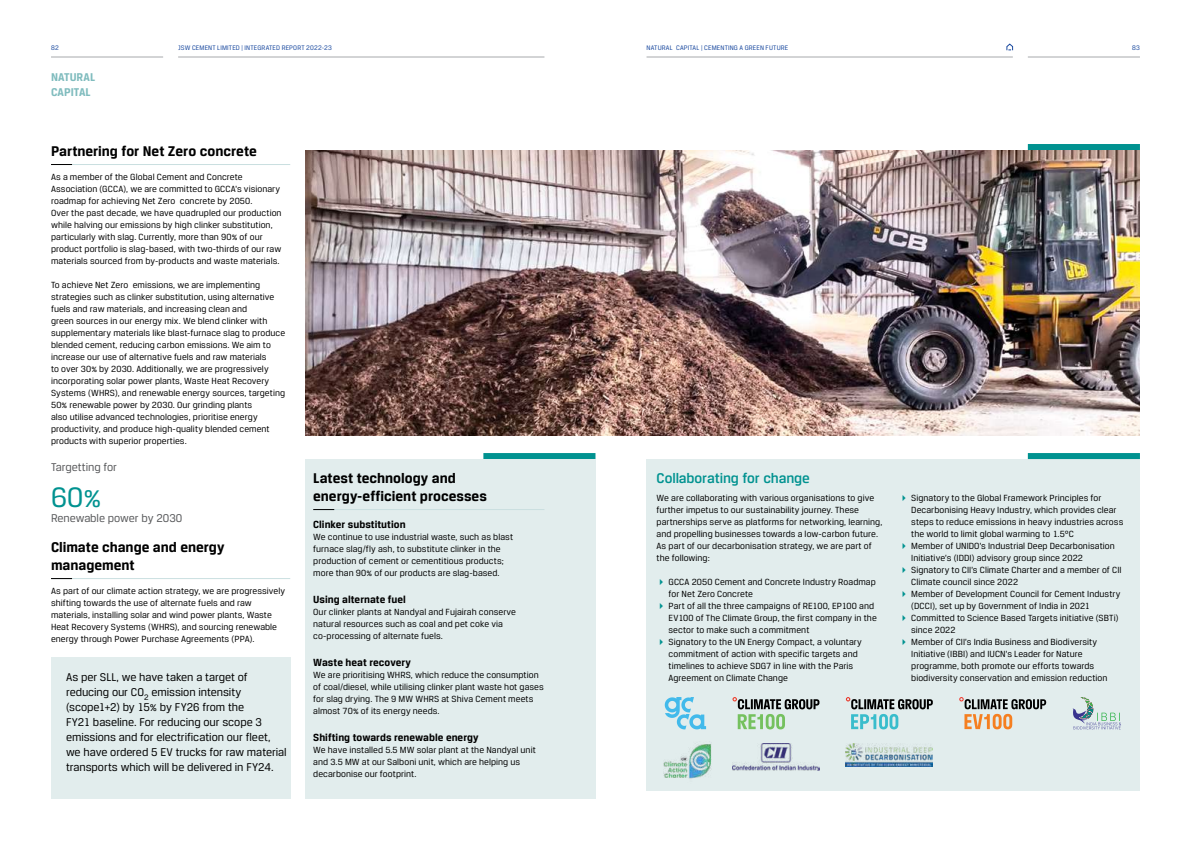
<style>
.page{position:relative;width:1191px;height:842px;background:#fff}
.page>*{position:absolute;margin:0;border:0;box-sizing:border-box;transform-origin:0 0}
.t1{font:30px "Breuer Text";color:#009290}
.t2{font:700 15px/18px "Breuer Text";color:#000}
.t3{font:500 15px "Breuer Text";letter-spacing:-.005em;color:#009290}
.t4{font:12px/15px "Breuer Text";letter-spacing:-.01em;color:#000}
.t5{font:12px "Breuer Text";letter-spacing:-.005em;color:#58595b}
.t6{font:700 12px/15px "Breuer Text";letter-spacing:.01em;color:#80bcbe}
.t7{font:700 11px "Breuer Text";letter-spacing:.005em;color:#000}
.t8{font:9.5px/12px "Breuer Text";letter-spacing:.005em;color:#000}
.t9{font:7px "Breuer Text";letter-spacing:.02em;color:#17479e}
</style>
<div class="page">
<svg style="left:51px;top:164px;width:239px;height:1px"></svg>
<svg style="left:51px;top:578px;width:239px;height:1px"></svg>
<div style="left:646px;top:459px;width:494px;height:331px;background:#e2eded"></div>
<div style="left:1027px;top:453px;width:113px;height:6px;background:#009290"></div>
<div style="left:483px;top:453px;width:112px;height:6px;background:#009290"></div>
<div style="left:305px;top:459px;width:290px;height:339px;background:#e2eded"></div>
<svg style="left:313px;top:509px;width:231px;height:1px"></svg>
<img style="left:305px;top:150px;width:835px;height:285px">
<div style="left:1027px;top:144px;width:113px;height:6px;background:#009290"></div>
<svg style="left:665px;top:697px;width:41px;height:32px"></svg>
<svg style="left:732px;top:697px;width:87px;height:32px"></svg>
<img style="left:732px;top:743px;width:87px;height:27px">
<svg style="left:1072px;top:697px;width:49px;height:32px"></svg>
<svg style="left:846px;top:697px;width:86px;height:32px"></svg>
<img style="left:846px;top:743px;width:86px;height:24px">
<svg style="left:959px;top:697px;width:87px;height:32px"></svg>
<img style="left:663px;top:744px;width:49px;height:35px">
<div style="left:51px;top:657px;width:239px;height:141px;background:#e2eded"></div>
<hr style="left:646px;top:57px;width:366px;height:1px;background:#a7a9ac">
<hr style="left:178px;top:57px;width:366px;height:1px;background:#a7a9ac">
<hr style="left:51px;top:57px;width:112px;height:1px;background:#a7a9ac">
<hr style="left:1027px;top:57px;width:113px;height:1px;background:#a7a9ac">
<svg style="left:1006px;top:43px;width:7px;height:8px"></svg>
<p class="t9" style="left:51px;top:44px;width:9px">82</p>
<p class="t9" style="left:178px;top:44px;width:155px">JSW CEMENT LIMITED | INTEGRATED REPORT 2022-23</p>
<p class="t9" style="left:646px;top:44px;width:139px">Natural capital | CEMENTING A GREEN FUTURE</p>
<p class="t9" style="left:1132px;top:44px;width:9px">83</p>
<p class="t6" style="left:51px;top:69px;width:46px">NATURAL<br>CAPITAL</p>
<h2 class="t2" style="left:51px;top:142px;width:207px">Partnering for Net Zero concrete</h2>
<p class="t8" style="left:51px;top:171px;width:232px">As a member of the Global Cement and Concrete Association (GCCA), we are committed to GCCA's visionary roadmap for achieving Net Zero concrete by 2050.<br>Over the past decade, we have quadrupled our production while halving our emissions by high clinker substitution, particularly with slag. Currently, more than 90% of our product portfolio is slag-based, with two-thirds of our raw materials sourced from by-products and waste materials.</p>
<p class="t8" style="left:51px;top:279px;width:236px">To achieve Net Zero emissions, we are implementing strategies such as clinker substitution, using alternative fuels and raw materials, and increasing clean and<br>green sources in our energy mix. We blend clinker with supplementary materials like blast-furnace slag to produce blended cement, reducing carbon emissions. We aim to increase our use of alternative fuels and raw materials<br>to over 30% by 2030. Additionally, we are progressively incorporating solar power plants, Waste Heat Recovery Systems (WHRS), and renewable energy sources, targeting 50% renewable power by 2030. Our grinding plants<br>also utilise advanced technologies, prioritise energy productivity, and produce high-quality blended cement products with superior properties.</p>
<p class="t5" style="left:51px;top:460px;width:67px">Targetting for</p>
<h1 class="t1" style="left:51px;top:481px;width:52px">60%</h1>
<p class="t5" style="left:51px;top:511px;width:133px">Renewable power by 2030</p>
<h2 class="t2" style="left:51px;top:538px;width:175px">Climate change and energy management</h2>
<p class="t8" style="left:51px;top:585px;width:236px">As part of our climate action strategy, we are progressively shifting towards the use of alternate fuels and raw materials, installing solar and wind power plants, Waste Heat Recovery Systems (WHRS), and sourcing renewable energy through Power Purchase Agreements (PPA).</p>
<p class="t4" style="left:66px;top:669px;width:222px">As per SLL, we have taken a target of reducing our CO <sub>2</sub> emission intensity (scope1+2) by 15% by FY26 from the<br>FY21 baseline. For reducing our scope 3 emissions and for electrification our fleet, we have ordered 5 EV trucks for raw material transports which will be delivered in FY24.</p>
<h2 class="t2" style="left:313px;top:469px;width:175px">Latest technology and energy-efficient processes</h2>
<p class="t7" style="left:313px;top:518px;width:94px">Clinker substitution</p>
<p class="t8" style="left:313px;top:531px;width:201px">We continue to use industrial waste, such as blast furnace slag/fly ash, to substitute clinker in the production of cement or cementitious products; more than 90% of our products are slag-based.</p>
<p class="t7" style="left:313px;top:593px;width:94px">Using alternate fuel</p>
<p class="t8" style="left:313px;top:606px;width:204px">Our clinker plants at Nandyal and Fujairah conserve natural resources such as coal and pet coke via co-processing of alternate fuels.</p>
<p class="t7" style="left:313px;top:656px;width:99px">Waste heat recovery</p>
<p class="t8" style="left:313px;top:669px;width:232px">We are prioritising WHRS, which reduce the consumption of coal/diesel, while utilising clinker plant waste hot gases for slag drying. The 9 MW WHRS at Shiva Cement meets almost 70% of its energy needs.</p>
<p class="t7" style="left:313px;top:731px;width:167px">Shifting towards renewable energy</p>
<p class="t8" style="left:313px;top:744px;width:224px">We have installed 5.5 MW solar plant at the Nandyal unit and 3.5 MW at our Salboni unit, which are helping us decarbonise our footprint.</p>
<h2 class="t3" style="left:656px;top:470px;width:155px">Collaborating for change</h2>
<p class="t8" style="left:656px;top:492px;width:227px">We are collaborating with various organisations to give further impetus to our sustainability journey. These partnerships serve as platforms for networking, learning, and propelling businesses towards a low-carbon future.<br>As part of our decarbonisation strategy, we are part of the following:</p>
<p class="t8" style="left:668px;top:576px;width:210px">GCCA 2050 Cement and Concrete Industry Roadmap for Net Zero Concrete<br>Part of all the three campaigns of RE 100, EP 100 and EV100 of The Climate Group, the first company in the sector to make such a commitment<br>Signatory to the UN Energy Compact, a voluntary commitment of action with specific targets and timelines to achieve SDG7 in line with the Paris Agreement on Climate Change</p>
<p class="t8" style="left:911px;top:492px;width:214px">Signatory to the Global Framework Principles for Decarbonising Heavy Industry, which provides clear steps to reduce emissions in heavy industries across the world to limit global warming to 1.5°C<br>Member of UNIDO’s Industrial Deep Decarbonisation Initiative’s (IDDI) advisory group since 2022<br>Signatory to CII’s Climate Charter and a member of CII Climate council since 2022<br>Member of Development Council for Cement Industry (DCCI), set up by Government of India in 2021<br>Committed to Science Based Targets initiative (SBTi) since 2022<br>Member of CII’s India Business and Biodiversity Initiative (IBBI) and IUCN’s Leader for Nature programme, both promote our efforts towards biodiversity conservation and emission reduction</p>
</div>
